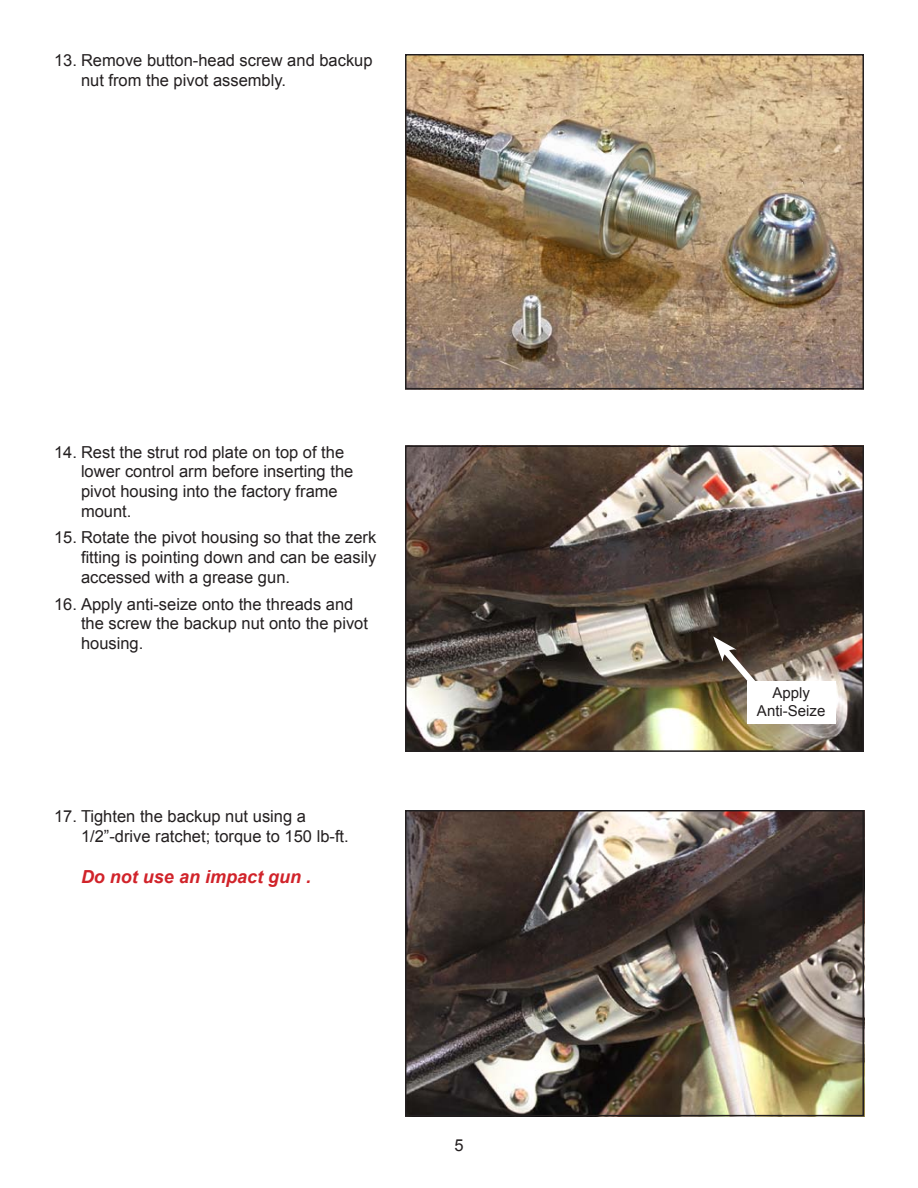
<style>
.page{position:relative;width:918px;height:1188px;background:#fff}
.page>*{position:absolute;margin:0;border:0;box-sizing:border-box;transform-origin:0 0}
.Body_Text{font:italic 700 18px "Arial";color:#d1232a}
.Body_Text-2{font:16.5px/19.8px "Arial";color:#231f20}
.Body_Text-3{font:15px/18px "Arial";color:#231f20;text-align:center}
</style>
<div class="page">
<img style="left:408px;top:57px;width:453px;height:329px">
<div style="left:405px;top:54px;width:459px;height:335px;border:2px solid #231f20"></div>
<img style="left:408px;top:813px;width:453px;height:300px">
<div style="left:405px;top:810px;width:459px;height:306px;border:2px solid #231f20"></div>
<img style="left:408px;top:449px;width:453px;height:300px">
<div style="left:405px;top:446px;width:459px;height:306px;border:2px solid #231f20"></div>
<svg style="left:713px;top:636px;width:55px;height:63px;background:#685c51"></svg>
<div style="left:747px;top:681px;width:88px;height:42px;background:#fff"></div>
<p class="Body_Text-2" style="left:81px;top:50px;width:293px;text-indent:-27px">13. Remove button-head screw and backup nut from the pivot assembly.</p>
<p class="Body_Text-2" style="left:81px;top:442px;width:274px;text-indent:-27px">14. Rest the strut rod plate on top of the lower control arm before inserting the pivot housing into the factory frame mount.</p>
<p class="Body_Text-2" style="left:81px;top:528px;width:297px;text-align:justify;text-indent:-27px">15. Rotate the pivot housing so that the zerk fitting is pointing down and can be easily accessed with a grease gun.</p>
<p class="Body_Text-2" style="left:81px;top:594px;width:289px;text-indent:-27px">16. Apply anti-seize onto the threads and the screw the backup nut onto the pivot housing.</p>
<p class="Body_Text-2" style="left:81px;top:806px;width:269px;text-indent:-27px">17. Tighten the backup nut using a<br>1/2”‑drive ratchet; torque to 150 lb-ft.</p>
<p class="Body_Text" style="left:81px;top:865px;width:232px">Do not use an impact gun .</p>
<p class="Body_Text-2" style="left:454px;top:1136px;width:11px">5</p>
<p class="Body_Text-3" style="left:757px;top:684px;width:70px">Apply<br>Anti-Seize</p>
</div>
